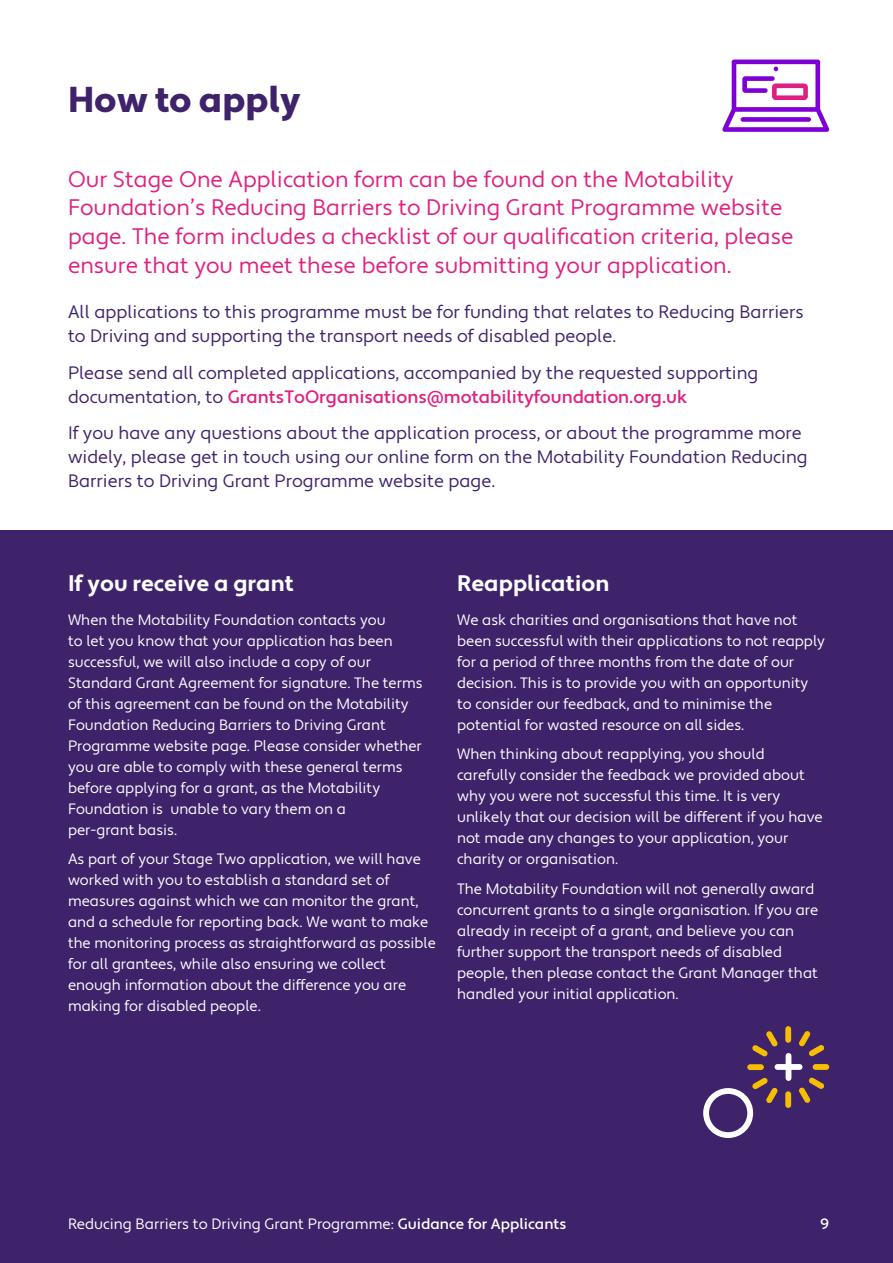
<style>
.page{position:relative;width:893px;height:1263px;background:#fff}
.page>*{position:absolute;margin:0;border:0;box-sizing:border-box;transform-origin:0 0}
.t1{font:900 36px "Apertura";color:#3e236b}
.t2{font:22.5px/28.5px "Apertura";color:#df2080}
.t3{font:700 22.5px "Apertura";color:#fff}
.t4{font:18px/24px "Apertura";color:#3e236b}
.t5{font:15px/21px "Apertura";color:#fff}
.t6{font:500 15px "Apertura";color:#fff}
.s1{font-weight:500;color:#df2080}
.s2{font-weight:500}
</style>
<div class="page">
<div style="left:0;top:531px;width:893px;height:732px;background:#3e236b"></div>
<div style="left:813px;top:1064px;width:16px;height:6px;background:#f7be00;border-radius:3px"></div>
<div style="left:785px;top:1026px;width:6px;height:17px;background:#f7be00;border-radius:3px"></div>
<svg style="left:703px;top:1031px;width:121px;height:107px"></svg>
<svg style="left:722px;top:60px;width:107px;height:72px"></svg>
<div style="left:741px;top:117px;width:70px;height:5px;background:#7e00d6;border-radius:2px"></div>
<h1 class="t1" style="left:68px;top:78px;width:234px">How to apply</h1>
<p class="t2" style="left:68px;top:166px;width:727px">Our Stage One Application form can be found on the Motability Foundation’s Reducing Barriers to Driving Grant Programme website page. The form includes a checklist of our qualification criteria, please ensure that you meet these before submitting your application.</p>
<p class="t4" style="left:68px;top:300px;width:737px">All applications to this programme must be for funding that relates to Reducing Barriers to Driving and supporting the transport needs of disabled people.</p>
<p class="t4" style="left:68px;top:361px;width:692px">Please send all completed applications, accompanied by the requested supporting documentation, to <span class="s1">GrantsToOrganisations@motabilityfoundation.org.uk</span></p>
<p class="t4" style="left:68px;top:422px;width:741px">If you have any questions about the application process, or about the programme more widely, please get in touch using our online form on the Motability Foundation Reducing<br>Barriers to Driving Grant Programme website page.</p>
<h2 class="t3" style="left:68px;top:570px;width:227px">If you receive a grant</h2>
<p class="t5" style="left:68px;top:609px;width:356px">When the Motability Foundation contacts you<br>to let you know that your application has been successful, we will also include a copy of our Standard Grant Agreement for signature. The terms of this agreement can be found on the Motability Foundation Reducing Barriers to Driving Grant Programme website page. Please consider whether you are able to comply with these general terms before applying for a grant, as the Motability Foundation is unable to vary them on a<br>per-grant basis.</p>
<p class="t5" style="left:68px;top:849px;width:369px">As part of your Stage Two application, we will have worked with you to establish a standard set of measures against which we can monitor the grant, and a schedule for reporting back. We want to make the monitoring process as straightforward as possible for all grantees, while also ensuring we collect enough information about the difference you are making for disabled people.</p>
<h2 class="t3" style="left:457px;top:570px;width:154px">Reapplication</h2>
<p class="t5" style="left:457px;top:609px;width:369px">We ask charities and organisations that have not been successful with their applications to not reapply for a period of three months from the date of our decision. This is to provide you with an opportunity to consider our feedback, and to minimise the potential for wasted resource on all sides.</p>
<p class="t5" style="left:457px;top:744px;width:367px">When thinking about reapplying, you should carefully consider the feedback we provided about why you were not successful this time. It is very unlikely that our decision will be different if you have not made any changes to your application, your charity or organisation.</p>
<p class="t5" style="left:457px;top:878px;width:363px">The Motability Foundation will not generally award concurrent grants to a single organisation. If you are already in receipt of a grant, and believe you can further support the transport needs of disabled people, then please contact the Grant Manager that handled your initial application.</p>
<p class="t5" style="left:68px;top:1213px;width:500px">Reducing Barriers to Driving Grant Programme: <span class="s2">Guidance for Applicants</span></p>
<p class="t6" style="left:820px;top:1214px;width:11px">9</p>
</div>
